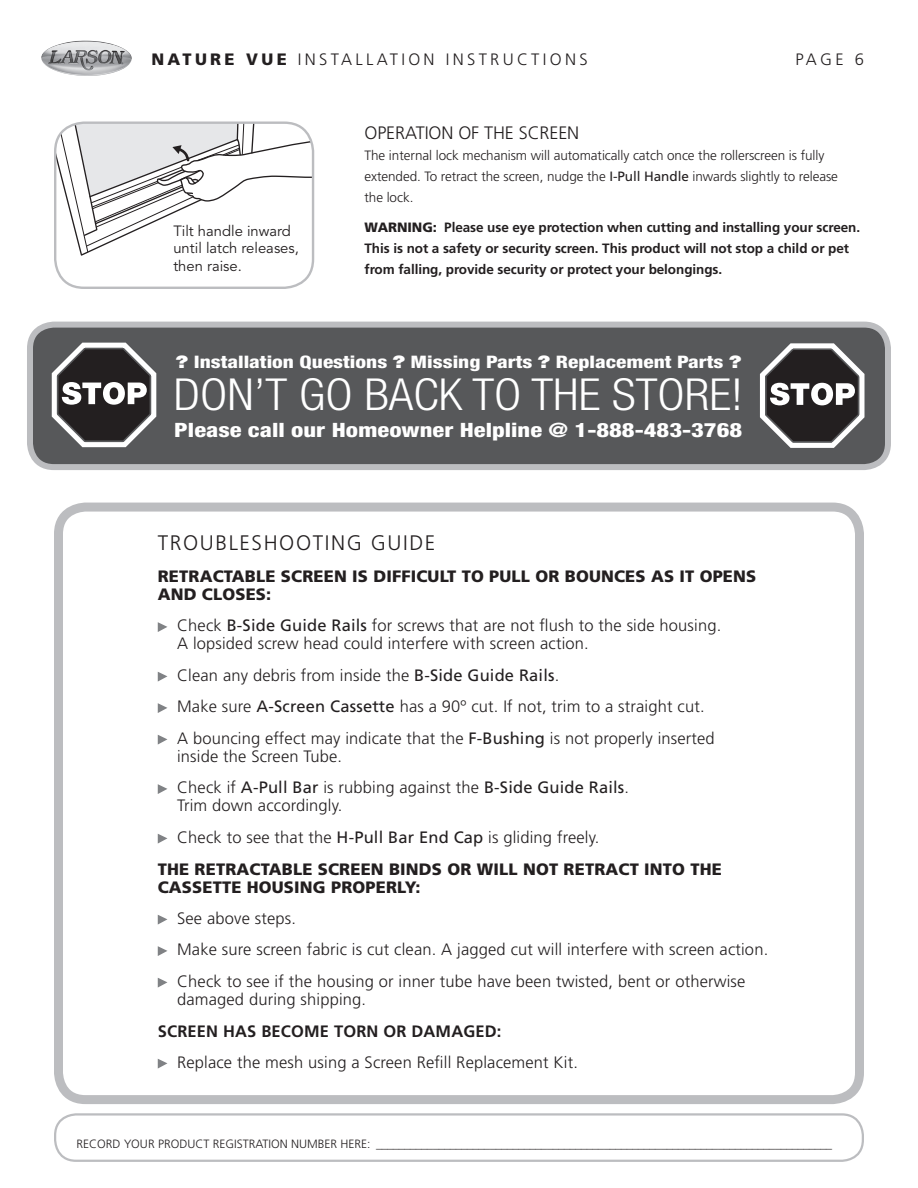
<style>
.page{position:relative;width:918px;height:1188px;background:#fff}
.page>*{position:absolute;margin:0;border:0;box-sizing:border-box;transform-origin:0 0}
.t1{font:300 condensed 44.1px "Helvetica Neue";color:#fff;scale:1.11 1}
.t2{font:300 21px "Frutiger";letter-spacing:.075em;color:#231f20}
.t3{font:800 condensed 19.8px "Helvetica Neue";color:#fff;scale:1.24 1}
.t4{font:300 18px "Frutiger";letter-spacing:-.005em;color:#231f20}
.t5{font:800 condensed 17.25px "Helvetica Neue";color:#fff;scale:1.24 1}
.t6{font:300 16.5px/31.5px "Frutiger";letter-spacing:.01em;color:#231f20}
.t7{font:900 16.5px/18px "Frutiger";letter-spacing:.01em;color:#231f20}
.t8{font:300 16.5px "Frutiger";letter-spacing:.2em;color:#231f20}
.t9{font:700 16.5px "Frutiger";letter-spacing:.01em;color:#231f20}
.t10{font:14.85px/17.7px "Avenir";color:#231f20}
.t11{font:700 13.5px/21px "Frutiger";letter-spacing:-.005em;color:#231f20}
.t12{font:300 13.5px/21px "Frutiger";letter-spacing:-.005em;color:#231f20}
.t13{font:300 12px "Frutiger";color:#231f20}
.s1{font-weight:900}
.s2{font-weight:400}
.s3{font-weight:900;font-stretch:normal}
</style>
<div class="page">
<img style="left:41px;top:41px;width:91px;height:35px">
<div style="left:54px;top:503px;width:810px;height:601px;border:9px solid #bcbdc0;border-radius:27px"></div>
<svg style="left:158px;top:622px;width:9px;height:10px"></svg>
<svg style="left:158px;top:672px;width:9px;height:10px"></svg>
<svg style="left:158px;top:703px;width:9px;height:10px"></svg>
<svg style="left:158px;top:735px;width:9px;height:10px"></svg>
<svg style="left:158px;top:784px;width:9px;height:10px"></svg>
<svg style="left:158px;top:834px;width:9px;height:10px"></svg>
<svg style="left:158px;top:915px;width:9px;height:10px"></svg>
<svg style="left:158px;top:946px;width:9px;height:10px"></svg>
<svg style="left:158px;top:978px;width:9px;height:10px"></svg>
<svg style="left:158px;top:1059px;width:9px;height:10px"></svg>
<svg style="left:55px;top:123px;width:258px;height:133px"></svg>
<div style="left:54px;top:122px;width:260px;height:167px;border:2px solid #bcbdc0;border-radius:29px"></div>
<div style="left:54px;top:1113px;width:810px;height:49px;border:2px solid #bcbdc0;border-radius:21px"></div>
<div style="left:30px;top:325px;width:858px;height:142px;background:#57585a;border-radius:24px"></div>
<div style="left:27px;top:322px;width:864px;height:148px;border:6px solid #bcbdc0;border-radius:24px"></div>
<svg style="left:760px;top:343px;width:105px;height:105px"></svg>
<svg style="left:51px;top:342px;width:106px;height:106px"></svg>
<p class="t8" style="left:151px;top:50px;width:438px"><span class="s1">NATURE VUE</span> INSTALLATION INSTRUCTIONS</p>
<p class="t6" style="left:796px;top:44px;width:70px">PAGE 6</p>
<p class="t10" style="left:173px;top:222px;width:127px">Tilt handle inward until latch releases, then raise.</p>
<p class="t4" style="left:364px;top:122px;width:216px">OPERATION OF THE SCREEN</p>
<p class="t12" style="left:364px;top:144px;width:475px">The internal lock mechanism will automatically catch once the rollerscreen is fully extended. To retract the screen, nudge the <span class="s2">I-Pull Handle</span> inwards slightly to release the lock.</p>
<p class="t11" style="left:364px;top:217px;width:497px"><span class="s1">WARNING:</span> Please use eye protection when cutting and installing your screen.<br>This is not a safety or security screen. This product will not stop a child or pet from falling, provide security or protect your belongings.</p>
<p class="t5" style="left:176px;top:351px;width:458px"><span class="s3">?</span> Installation Questions <span class="s3">?</span> Missing Parts <span class="s3">?</span> Replacement Parts <span class="s3">?</span></p>
<h1 class="t1" style="left:174px;top:369px;width:514px">DON’T GO BACK TO THE STORE!</h1>
<p class="t3" style="left:174px;top:418px;width:460px">Please call our Homeowner Helpline @ 1-888-483-3768</p>
<p class="t2" style="left:158px;top:531px;width:279px">TROUBLESHOOTING GUIDE</p>
<p class="t7" style="left:158px;top:567px;width:600px">RETRACTABLE SCREEN IS DIFFICULT TO PULL OR BOUNCES AS IT OPENS<br>AND CLOSES:</p>
<p class="t6" style="left:177px;top:617px;width:546px;line-height:18px">Check <span class="s2">B-Side Guide Rails</span> for screws that are not flush to the side housing.<br>A lopsided screw head could interfere with screen action.</p>
<p class="t6" style="left:177px;top:659px;width:539px">Clean any debris from inside the <span class="s2">B-Side Guide Rails</span>.<br>Make sure <span class="s2">A-Screen Cassette</span> has a 90º cut. If not, trim to a straight cut.<br>A bouncing effect may indicate that the <span class="s2">F-Bushing</span> is not properly inserted</p>
<p class="t6" style="left:177px;top:740px;width:454px">inside the Screen Tube.<br>Check if <span class="s2">A-Pull Bar</span> is rubbing against the <span class="s2">B-Side Guide Rails</span>.</p>
<p class="t6" style="left:177px;top:790px;width:167px">Trim down accordingly.</p>
<p class="t6" style="left:177px;top:821px;width:424px">Check to see that the <span class="s2">H-Pull Bar End Cap</span> is gliding freely.</p>
<p class="t7" style="left:158px;top:860px;width:566px">THE RETRACTABLE SCREEN BINDS OR WILL NOT RETRACT INTO THE</p>
<p class="t7" style="left:158px;top:878px;width:264px">CASSETTE HOUSING PROPERLY:</p>
<p class="t6" style="left:177px;top:902px;width:593px">See above steps.<br>Make sure screen fabric is cut clean. A jagged cut will interfere with screen action.<br>Check to see if the housing or inner tube have been twisted, bent or otherwise</p>
<p class="t6" style="left:177px;top:983px;width:191px">damaged during shipping.</p>
<p class="t9" style="left:158px;top:1022px;width:345px">SCREEN HAS BECOME TORN OR DAMAGED:</p>
<p class="t6" style="left:177px;top:1046px;width:402px">Replace the mesh using a Screen Refill Replacement Kit.</p>
<p class="t13" style="left:77px;top:1137px;width:757px">RECORD YOUR PRODUCT REGISTRATION NUMBER HERE: ________________________________________________________________________________</p>
</div>
